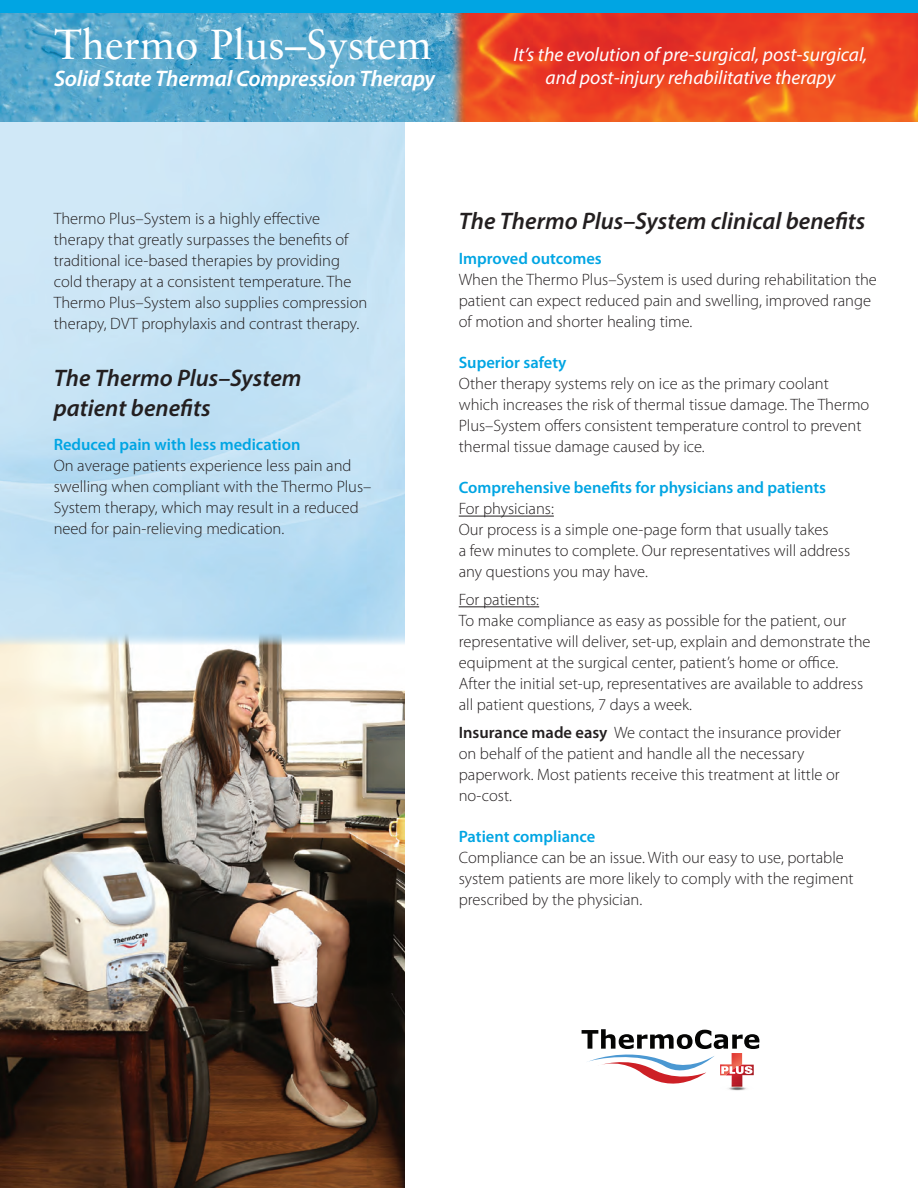
<style>
.page{position:relative;width:918px;height:1188px;background:#fff}
.page>*{position:absolute;margin:0;border:0;box-sizing:border-box;transform-origin:0 0}
.t1{font:42px "Sabon";color:#fff}
.t2{font:italic 600 24px/30px "Myriad Pro";color:#231f20}
.t3{font:italic 600 22.5px "Myriad Pro";letter-spacing:-.01em;color:#fff}
.t4{font:italic 19.5px/23.4px "Myriad Pro";color:#fff;text-align:center}
.t5{font:300 16.5px/21px "Myriad Pro";color:#231f20}
.s1{font-weight:600;color:#00a5e3}
.s2{font-weight:600}
</style>
<div class="page">
<img style="left:0;top:632px;width:405px;height:556px">
<hr style="left:459px;top:516px;width:95px;height:1px;background:#231f20">
<hr style="left:459px;top:606px;width:80px;height:1px;background:#231f20">
<svg style="left:582px;top:1029px;width:177px;height:62px"></svg>
<img style="left:720px;top:1053px;width:22px;height:22px">
<img style="left:726px;top:1065px;width:28px;height:22px">
<img style="left:0;top:13px;width:918px;height:109px">
<div style="left:0;top:0;width:918px;height:13px;background:#00a5e3"></div>
<p class="t1" style="left:54px;top:19px;width:379px">Thermo Plus–System</p>
<p class="t3" style="left:54px;top:64px;width:383px">Solid State Thermal Compression Therapy</p>
<p class="t4" style="left:513px;top:42px;width:355px">It’s the evolution of pre-surgical, post-surgical, and post-injury rehabilitative therapy</p>
<p class="t5" style="left:54px;top:208px;width:315px">Thermo Plus–System is a highly effective therapy that greatly surpasses the benefits of traditional ice-based therapies by providing cold therapy at a consistent temperature. The Thermo Plus–System also supplies compression therapy, DVT prophylaxis and contrast therapy.</p>
<p class="t2" style="left:54px;top:362px;width:249px">The Thermo Plus–System patient benefits</p>
<p class="t5" style="left:54px;top:435px;width:319px"><span class="s1">Reduced pain with less medication<br></span>On average patients experience less pain and swelling when compliant with the Thermo Plus– System therapy, which may result in a reduced need for pain-relieving medication.</p>
<p class="t2" style="left:459px;top:206px;width:408px">The Thermo Plus–System clinical benefits</p>
<p class="t5" style="left:459px;top:248px;width:420px"><span class="s1">Improved outcomes<br></span>When the Thermo Plus–System is used during rehabilitation the patient can expect reduced pain and swelling, improved range of motion and shorter healing time.</p>
<p class="t5" style="left:459px;top:352px;width:412px"><span class="s1">Superior safety<br></span>Other therapy systems rely on ice as the primary coolant which increases the risk of thermal tissue damage. The Thermo Plus–System offers consistent temperature control to prevent thermal tissue damage caused by ice.</p>
<p class="t5" style="left:459px;top:478px;width:393px"><span class="s1">Comprehensive benefits for physicians and patients </span>For physicians:<br>Our process is a simple one-page form that usually takes<br>a few minutes to complete. Our representatives will address any questions you may have.</p>
<p class="t5" style="left:459px;top:590px;width:413px">For patients:<br>To make compliance as easy as possible for the patient, our representative will deliver, set-up, explain and demonstrate the equipment at the surgical center, patient’s home or office.<br>After the initial set-up, representatives are available to address all patient questions, 7 days a week.</p>
<p class="t5" style="left:459px;top:722px;width:384px"><span class="s2">Insurance made easy</span> We contact the insurance provider on behalf of the patient and handle all the necessary paperwork. Most patients receive this treatment at little or no-cost.</p>
<p class="t5" style="left:459px;top:827px;width:396px"><span class="s1">Patient compliance<br></span>Compliance can be an issue. With our easy to use, portable system patients are more likely to comply with the regiment prescribed by the physician.</p>
</div>
